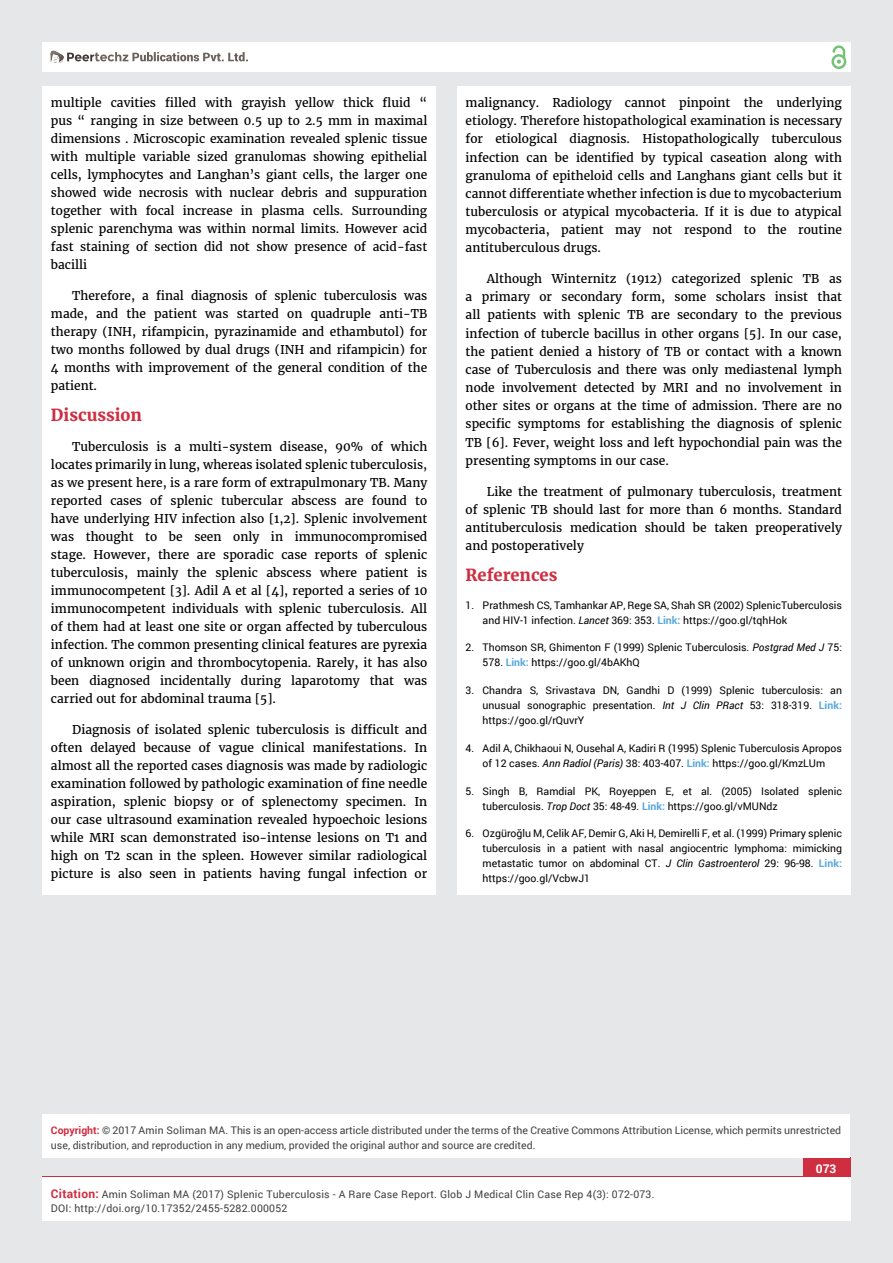
<style>
.page{position:relative;width:893px;height:1263px;background:#e6e7e8}
.page>*{position:absolute;margin:0;border:0;box-sizing:border-box;transform-origin:0 0}
.t1{font:700 16.5px "Merriweather";color:#cf2e41}
.t2{font:12px/18px "Merriweather";color:#000;text-align:justify}
.t3{font:700 12px "Roboto";color:#fff}
.t4{font:10.5px/15px "Roboto";color:#000}
.t5{font:10.5px/15px "Roboto";color:#414042}
.t6{font:10.5px/13.5px "Roboto";letter-spacing:.02em;color:#414042}
.s1{font-style:italic}
.s2{font-weight:700;color:#56a8dd}
.s3{font-weight:700;color:#cf2e41}
.s4{font-weight:700;font-size:12px;color:#cf2e41}
</style>
<div class="page">
<div style="left:42px;top:43px;width:808px;height:29px;background:#fff"></div>
<div style="left:831px;top:54px;width:15px;height:15px;border:2px solid #74c273;border-radius:50%"></div>
<svg style="left:831px;top:45px;width:15px;height:19px"></svg>
<div style="left:803px;top:1157px;width:47px;height:55px;background:#cf2e41"></div>
<svg style="left:49px;top:50px;width:199px;height:14px"></svg>
<div style="left:42px;top:1177px;width:809px;height:43px;background:#fff"></div>
<div style="left:42px;top:1115px;width:808px;height:43px;background:#fff"></div>
<div style="left:42px;top:87px;width:394px;height:808px;background:#fff"></div>
<div style="left:457px;top:87px;width:393px;height:808px;background:#fff"></div>
<p class="t2" style="left:51px;top:94px;width:378px">multiple cavities filled with grayish yellow thick fluid “ pus “ ranging in size between 0.5 up to 2.5 mm in maximal dimensions . Microscopic examination revealed splenic tissue with multiple variable sized granulomas showing epithelial cells, lymphocytes and Langhan’s giant cells, the larger one showed wide necrosis with nuclear debris and suppuration together with focal increase in plasma cells. Surrounding splenic parenchyma was within normal limits. However acid fast staining of section did not show presence of acid-fast bacilli</p>
<p class="t2" style="left:51px;top:287px;width:378px;text-indent:21px">Therefore, a final diagnosis of splenic tuberculosis was made, and the patient was started on quadruple anti-TB therapy (INH, rifampicin, pyrazinamide and ethambutol) for two months followed by dual drugs (INH and rifampicin) for 4 months with improvement of the general condition of the patient.</p>
<h1 class="t1" style="left:51px;top:404px;width:93px">Discussion</h1>
<p class="t2" style="left:51px;top:438px;width:378px;text-indent:21px">Tuberculosis is a multi-system disease, 90% of which locates primarily in lung, whereas isolated splenic tuberculosis, as we present here, is a rare form of extrapulmonary TB. Many reported cases of splenic tubercular abscess are found to have underlying HIV infection also [1,2]. Splenic involvement was thought to be seen only in immunocompromised stage. However, there are sporadic case reports of splenic tuberculosis, mainly the splenic abscess where patient is immunocompetent [3]. Adil A et al [4], reported a series of 10 immunocompetent individuals with splenic tuberculosis. All of them had at least one site or organ affected by tuberculous infection. The common presenting clinical features are pyrexia of unknown origin and thrombocytopenia. Rarely, it has also been diagnosed incidentally during laparotomy that was carried out for abdominal trauma [5].</p>
<p class="t2" style="left:51px;top:721px;width:378px;text-indent:21px">Diagnosis of isolated splenic tuberculosis is difficult and often delayed because of vague clinical manifestations. In almost all the reported cases diagnosis was made by radiologic examination followed by pathologic examination of fine needle aspiration, splenic biopsy or of splenectomy specimen. In our case ultrasound examination revealed hypoechoic lesions while MRI scan demonstrated iso-intense lesions on T1 and high on T2 scan in the spleen. However similar radiological picture is also seen in patients having fungal infection or</p>
<p class="t2" style="left:466px;top:94px;width:378px">malignancy. Radiology cannot pinpoint the underlying etiology. Therefore histopathological examination is necessary for etiological diagnosis. Histopathologically tuberculous infection can be identified by typical caseation along with granuloma of epitheloid cells and Langhans giant cells but it cannot differentiate whether infection is due to mycobacterium tuberculosis or atypical mycobacteria. If it is due to atypical mycobacteria, patient may not respond to the routine antituberculous drugs.</p>
<p class="t2" style="left:466px;top:270px;width:378px;text-indent:21px">Although Winternitz (1912) categorized splenic TB as a primary or secondary form, some scholars insist that all patients with splenic TB are secondary to the previous infection of tubercle bacillus in other organs [5]. In our case, the patient denied a history of TB or contact with a known case of Tuberculosis and there was only mediastenal lymph node involvement detected by MRI and no involvement in other sites or organs at the time of admission. There are no specific symptoms for establishing the diagnosis of splenic TB [6]. Fever, weight loss and left hypochondial pain was the presenting symptoms in our case.</p>
<p class="t2" style="left:466px;top:482px;width:378px;text-indent:21px">Like the treatment of pulmonary tuberculosis, treatment of splenic TB should last for more than 6 months. Standard antituberculosis medication should be taken preoperatively and postoperatively</p>
<h1 class="t1" style="left:466px;top:565px;width:93px">References</h1>
<p class="t4" style="left:483px;top:597px;width:361px;text-indent:-17px">1. Prathmesh CS, Tamhankar AP, Rege SA, Shah SR (2002) SplenicTuberculosis and HIV-1 infection. <span class="s1">Lancet</span> 369: 353. <span class="s2">Link:</span> https://goo.gl/tqhHok</p>
<p class="t4" style="left:483px;top:640px;width:361px;text-indent:-17px">2. Thomson SR, Ghimenton F (1999) Splenic Tuberculosis. <span class="s1">Postgrad Med J</span> 75:<br>578. <span class="s2">Link:</span> https://goo.gl/4bAKhQ</p>
<p class="t4" style="left:483px;top:682px;width:361px;text-align:justify;text-indent:-17px">3. Chandra S, Srivastava DN, Gandhi D (1999) Splenic tuberculosis: an unusual sonographic presentation. <span class="s1">Int J Clin PRact</span> 53: 318-319. <span class="s2">Link: </span>https://goo.gl/rQuvrY</p>
<p class="t4" style="left:466px;top:740px;width:378px;text-align:center">4. Adil A, Chikhaoui N, Ousehal A, Kadiri R (1995) Splenic Tuberculosis Apropos of 12 cases. <span class="s1">Ann Radiol (Paris)</span> 38: 403-407. <span class="s2">Link:</span> https://goo.gl/KmzLUm</p>
<p class="t4" style="left:483px;top:783px;width:361px;text-indent:-17px">5. Singh B, Ramdial PK, Royeppen E, et al. (2005) Isolated splenic tuberculosis. <span class="s1">Trop Doct</span> 35: 48-49. <span class="s2">Link:</span> https://goo.gl/vMUNdz</p>
<p class="t4" style="left:483px;top:826px;width:361px;text-align:justify;text-indent:-17px">6. Ozgüroğlu M, Celik AF, Demir G, Aki H, Demirelli F, et al. (1999) Primary splenic tuberculosis in a patient with nasal angiocentric lymphoma: mimicking metastatic tumor on abdominal CT. <span class="s1">J Clin Gastroenterol</span> 29: 96-98. <span class="s2">Link: </span>https://goo.gl/VcbwJ1</p>
<p class="t5" style="left:51px;top:1123px;width:792px"><span class="s3">Copyright:</span> © 2017 Amin Soliman MA. This is an open-access article distributed under the terms of the Creative Commons Attribution License, which permits unrestricted use, distribution, and reproduction in any medium, provided the original author and source are credited.</p>
<p class="t6" style="left:51px;top:1188px;width:605px"><span class="s4">Citation:</span> Amin Soliman MA (2017) Splenic Tuberculosis - A Rare Case Report. Glob J Medical Clin Case Rep 4(3): 072-073.<br>DOI: http://doi.org/10.17352/2455-5282.000052</p>
<p class="t3" style="left:816px;top:1161px;width:22px">073</p>
</div>
